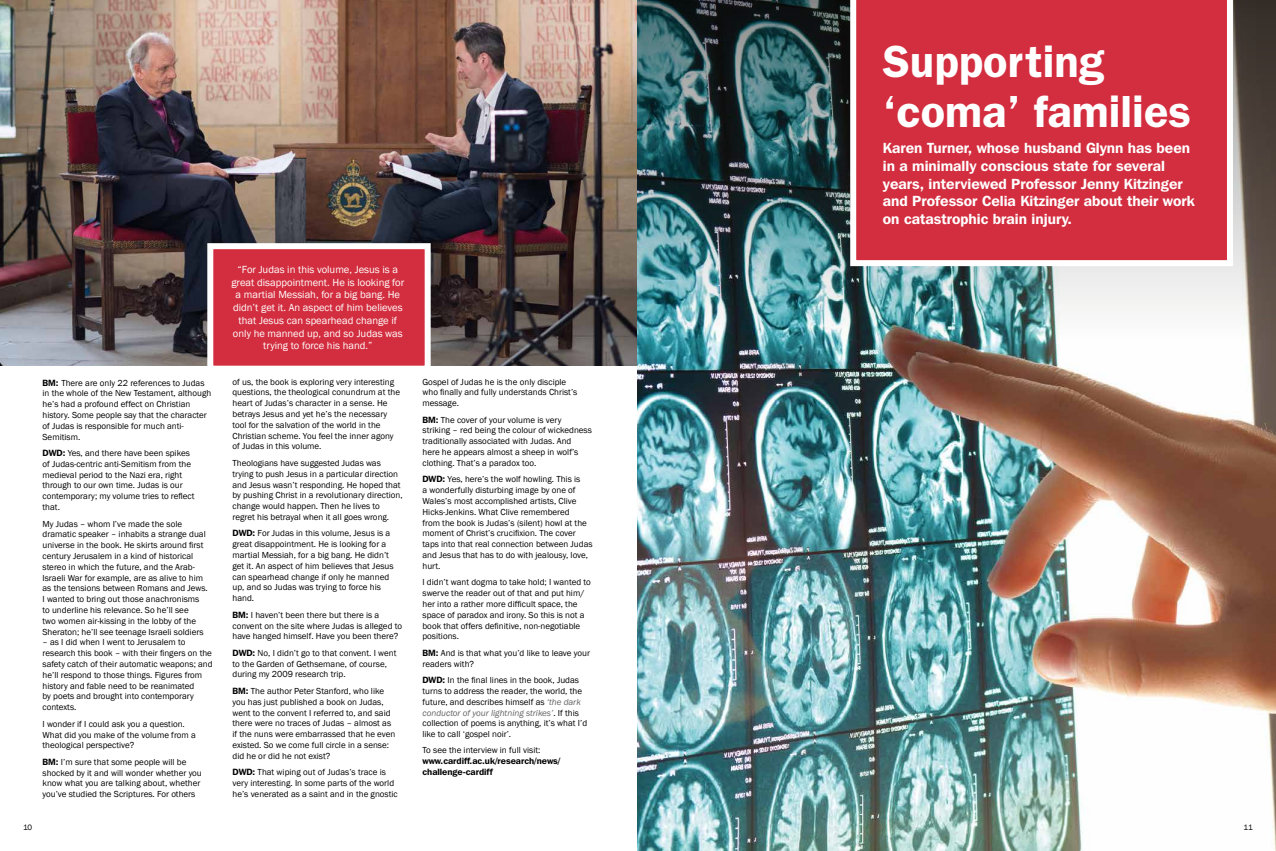
<style>
.page{position:relative;width:1276px;height:851px;background:#fff}
.page>*{position:absolute;margin:0;border:0;box-sizing:border-box;transform-origin:0 0}
.t1{font:600 45.2px/50px "Franklin Gothic";color:#fff}
.t2{font:600 14.6px/17.5px "Franklin Gothic IT Cby BT";color:#fff}
.t3{font:10.6px/12.7px "Franklin Gothic";color:#fff;text-align:center}
.t4{font:9px/10.8px "Franklin Gothic";color:#000}
.t5{font:600 9px/10.8px "Franklin Gothic IT Cby BT";color:#000}
.t6{font:8px "Franklin Gothic";color:#000}
.s1{font-family:"Franklin Gothic IT Cby BT";font-weight:600}
.s2{font-style:italic;color:#646363}
</style>
<div class="page">
<img style="left:0;top:0;width:638px;height:366px">
<img style="left:638px;top:340px;width:638px;height:510px">
<img style="left:638px;top:0;width:638px;height:340px">
<div style="left:207px;top:243px;width:224px;height:128px;background:#d32e3f;border:6px solid #fff"></div>
<div style="left:850px;top:0;width:383px;height:266px;background:#d32e3f"></div>
<h1 class="t1" style="left:883px;top:35px;width:310px">Supporting ‘coma’ families</h1>
<p class="t4" style="left:43px;top:377px;width:170px"><span class="s1">BM:</span> There are only 22 references to Judas in the whole of the New Testament, although he’s had a profound effect on Christian history. Some people say that the character of Judas is responsible for much anti-Semitism.</p>
<p class="t4" style="left:43px;top:448px;width:154px"><span class="s1">DWD:</span> Yes, and there have been spikes of Judas-centric anti-Semitism from the medieval period to the Nazi era, right through to our own time. Judas is our contemporary; my volume tries to reflect that.</p>
<p class="t4" style="left:43px;top:518px;width:167px">My Judas – whom I’ve made the sole dramatic speaker – inhabits a strange dual universe in the book. He skirts around first century Jerusalem in a kind of historical stereo in which the future, and the Arab-Israeli War for example, are as alive to him as the tensions between Romans and Jews.<br>I wanted to bring out those anachronisms to underline his relevance. So he’ll see<br>two women air-kissing in the lobby of the Sheraton; he’ll see teenage Israeli soldiers</p>
<p class="t4" style="left:43px;top:637px;width:172px">– as I did when I went to Jerusalem to research this book – with their fingers on the safety catch of their automatic weapons; and he’ll respond to those things. Figures from history and fable need to be reanimated<br>by poets and brought into contemporary contexts.</p>
<p class="t4" style="left:43px;top:718px;width:155px">I wonder if I could ask you a question.<br>What did you make of the volume from a theological perspective?</p>
<p class="t4" style="left:43px;top:756px;width:161px"><span class="s1">BM:</span> I’m sure that some people will be shocked by it and will wonder whether you know what you are talking about, whether you’ve studied the Scriptures. For others</p>
<p class="t3" style="left:231px;top:263px;width:174px">“For Judas in this volume, Jesus is a great disappointment. He is looking for a martial Messiah, for a big bang. He didn’t get it. An aspect of him believes that Jesus can spearhead change if only he manned up, and so Judas was trying to force his hand.”</p>
<p class="t4" style="left:232px;top:376px;width:169px">of us, the book is exploring very interesting questions, the theological conundrum at the heart of Judas’s character in a sense. He betrays Jesus and yet he’s the necessary tool for the salvation of the world in the Christian scheme. You feel the inner agony of Judas in this volume.</p>
<p class="t4" style="left:232px;top:457px;width:172px">Theologians have suggested Judas was trying to push Jesus in a particular direction and Jesus wasn’t responding. He hoped that by pushing Christ in a revolutionary direction, change would happen. Then he lives to regret his betrayal when it all goes wrong.</p>
<p class="t4" style="left:232px;top:528px;width:163px"><span class="s1">DWD:</span> For Judas in this volume, Jesus is a great disappointment. He is looking for a martial Messiah, for a big bang. He didn’t get it. An aspect of him believes that Jesus can spearhead change if only he manned up, and so Judas was trying to force his hand.</p>
<p class="t4" style="left:232px;top:609px;width:171px"><span class="s1">BM:</span> I haven’t been there but there is a convent on the site where Judas is alleged to have hanged himself. Have you been there?</p>
<p class="t4" style="left:232px;top:647px;width:165px"><span class="s1">DWD:</span> No, I didn’t go to that convent. I went to the Garden of Gethsemane, of course, during my 2009 research trip.</p>
<p class="t4" style="left:232px;top:685px;width:164px"><span class="s1">BM:</span> The author Peter Stanford, who like you has just published a book on Judas, went to the convent I referred to, and said there were no traces of Judas – almost as if the nuns were embarrassed that he even existed. So we come full circle in a sense: did he or did he not exist?</p>
<p class="t4" style="left:232px;top:767px;width:167px"><span class="s1">DWD:</span> That wiping out of Judas’s trace is very interesting. In some parts of the world he’s venerated as a saint and in the gnostic</p>
<p class="t4" style="left:422px;top:376px;width:156px">Gospel of Judas he is the only disciple who finally and fully understands Christ’s message.</p>
<p class="t4" style="left:422px;top:414px;width:171px"><span class="s1">BM:</span> The cover of your volume is very<br>striking – red being the colour of wickedness traditionally associated with Judas. And<br>here he appears almost a sheep in wolf’s clothing. That’s a paradox too.</p>
<p class="t4" style="left:422px;top:474px;width:172px"><span class="s1">DWD:</span> Yes, here’s the wolf howling. This is<br>a wonderfully disturbing image by one of Wales’s most accomplished artists, Clive Hicks-Jenkins. What Clive remembered<br>from the book is Judas’s (silent) howl at the moment of Christ’s crucifixion. The cover taps into that real connection between Judas and Jesus that has to do with jealousy, love, hurt.</p>
<p class="t4" style="left:422px;top:577px;width:170px">I didn’t want dogma to take hold; I wanted to swerve the reader out of that and put him/ her into a rather more difficult space, the space of paradox and irony. So this is not a book that offers definitive, non-negotiable positions.</p>
<p class="t4" style="left:422px;top:647px;width:169px"><span class="s1">BM:</span> And is that what you’d like to leave your readers with?</p>
<p class="t4" style="left:422px;top:674px;width:166px"><span class="s1">DWD:</span> In the final lines in the book, Judas turns to address the reader, the world, the future, and describes himself as <span class="s2">‘the dark conductor of your lightning strikes’</span>. If this collection of poems is anything, it’s what I’d like to call ‘gospel noir’.</p>
<p class="t4" style="left:422px;top:745px;width:119px">To see the interview in full visit:</p>
<p class="t5" style="left:422px;top:755px;width:139px">www.cardiff.ac.uk/research/news/ challenge-cardiff</p>
<h2 class="t2" style="left:883px;top:139px;width:313px">Karen Turner, whose husband Glynn has been in a minimally conscious state for several years, interviewed Professor Jenny Kitzinger and Professor Celia Kitzinger about their work on catastrophic brain injury.</h2>
<p class="t6" style="left:23px;top:821px;width:11px">10</p>
<p class="t6" style="left:1243px;top:821px;width:11px">11</p>
</div>
